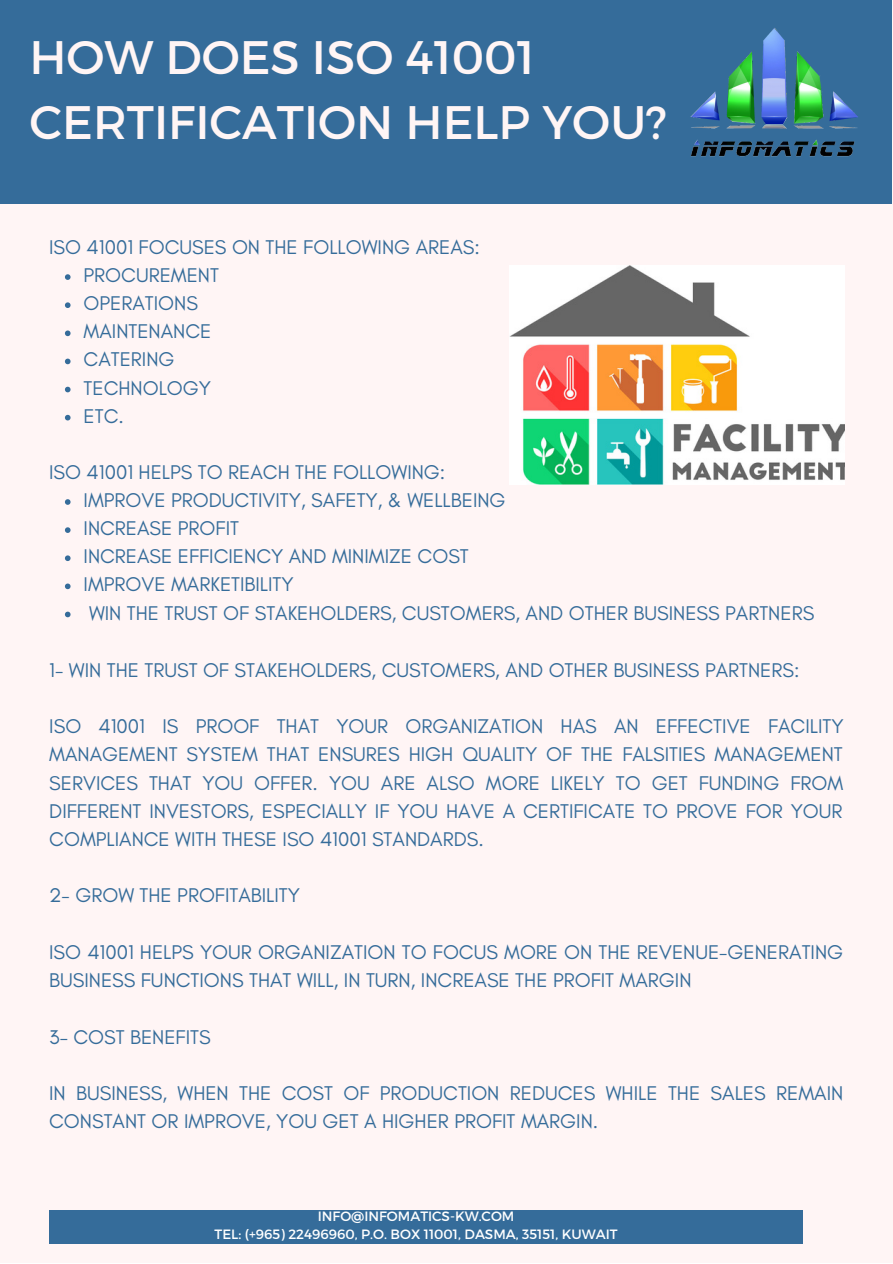
<style>
.page{position:relative;width:893px;height:1264px;background:#fff}
.page>*{position:absolute;margin:0;border:0;box-sizing:border-box;transform-origin:0 0}
.t1{font:46.95px/65.1px "Montserrat";color:#fff5f5}
.t2{font:20.25px/28px "Glacial Indifference";color:#356c9a}
.t3{font:13.5px/18px "Montserrat";color:#fff;text-align:center}
</style>
<div class="page">
<div style="left:0;top:0;width:892px;height:1262px;background:#fff5f5"></div>
<div style="left:0;top:0;width:891px;height:204px;background:#356c9a"></div>
<img style="left:690px;top:0;width:202px;height:204px">
<div style="left:49px;top:1210px;width:753px;height:33px;background:#356c9a"></div>
<img style="left:509px;top:265px;width:335px;height:219px">
<svg style="left:65px;top:274px;width:6px;height:6px"></svg>
<svg style="left:65px;top:302px;width:6px;height:6px"></svg>
<svg style="left:65px;top:330px;width:6px;height:6px"></svg>
<svg style="left:65px;top:358px;width:6px;height:6px"></svg>
<svg style="left:65px;top:387px;width:6px;height:5px"></svg>
<svg style="left:65px;top:415px;width:6px;height:5px"></svg>
<svg style="left:65px;top:499px;width:6px;height:6px"></svg>
<svg style="left:65px;top:527px;width:6px;height:6px"></svg>
<svg style="left:65px;top:555px;width:6px;height:6px"></svg>
<svg style="left:65px;top:583px;width:6px;height:6px"></svg>
<svg style="left:65px;top:611px;width:6px;height:6px"></svg>
<h1 class="t1" style="left:29px;top:22px;width:639px">HOW DOES ISO 41001<br>CERTIFICATION HELP YOU?</h1>
<p class="t2" style="left:49px;top:233px;width:432px">ISO 41001 FOCUSES ON THE FOLLOWING AREAS:</p>
<p class="t2" style="left:84px;top:261px;width:137px">PROCUREMENT<br>OPERATIONS<br>MAINTENANCE<br>CATERING<br>TECHNOLOGY<br>ETC.</p>
<p class="t2" style="left:49px;top:458px;width:397px">ISO 41001 HELPS TO REACH THE FOLLOWING:</p>
<p class="t2" style="left:84px;top:486px;width:732px">IMPROVE PRODUCTIVITY, SAFETY, &amp; WELLBEING<br>INCREASE PROFIT<br>INCREASE EFFICIENCY AND MINIMIZE COST<br>IMPROVE MARKETIBILITY<br>WIN THE TRUST OF STAKEHOLDERS, CUSTOMERS, AND OTHER BUSINESS PARTNERS</p>
<p class="t2" style="left:49px;top:656px;width:751px">1- WIN THE TRUST OF STAKEHOLDERS, CUSTOMERS, AND OTHER BUSINESS PARTNERS:</p>
<p class="t2" style="left:49px;top:712px;width:795px;text-align:justify">ISO 41001 IS PROOF THAT YOUR ORGANIZATION HAS AN EFFECTIVE FACILITY MANAGEMENT SYSTEM THAT ENSURES HIGH QUALITY OF THE FALSITIES MANAGEMENT SERVICES THAT YOU OFFER. YOU ARE ALSO MORE LIKELY TO GET FUNDING FROM DIFFERENT INVESTORS, ESPECIALLY IF YOU HAVE A CERTIFICATE TO PROVE FOR YOUR COMPLIANCE WITH THESE ISO 41001 STANDARDS.</p>
<p class="t2" style="left:49px;top:881px;width:252px">2- GROW THE PROFITABILITY</p>
<p class="t2" style="left:49px;top:937px;width:795px">ISO 41001 HELPS YOUR ORGANIZATION TO FOCUS MORE ON THE REVENUE-GENERATING<br>BUSINESS FUNCTIONS THAT WILL, IN TURN, INCREASE THE PROFIT MARGIN</p>
<p class="t2" style="left:49px;top:1022px;width:163px">3- COST BENEFITS</p>
<p class="t2" style="left:49px;top:1078px;width:795px">IN BUSINESS, WHEN THE COST OF PRODUCTION REDUCES WHILE THE SALES REMAIN<br>CONSTANT OR IMPROVE, YOU GET A HIGHER PROFIT MARGIN.</p>
<p class="t3" style="left:214px;top:1206px;width:404px">INFO@INFOMATICS-KW.COM<br>TEL: (+965) 22496960, P.O. BOX 11001, DASMA, 35151, KUWAIT</p>
</div>
